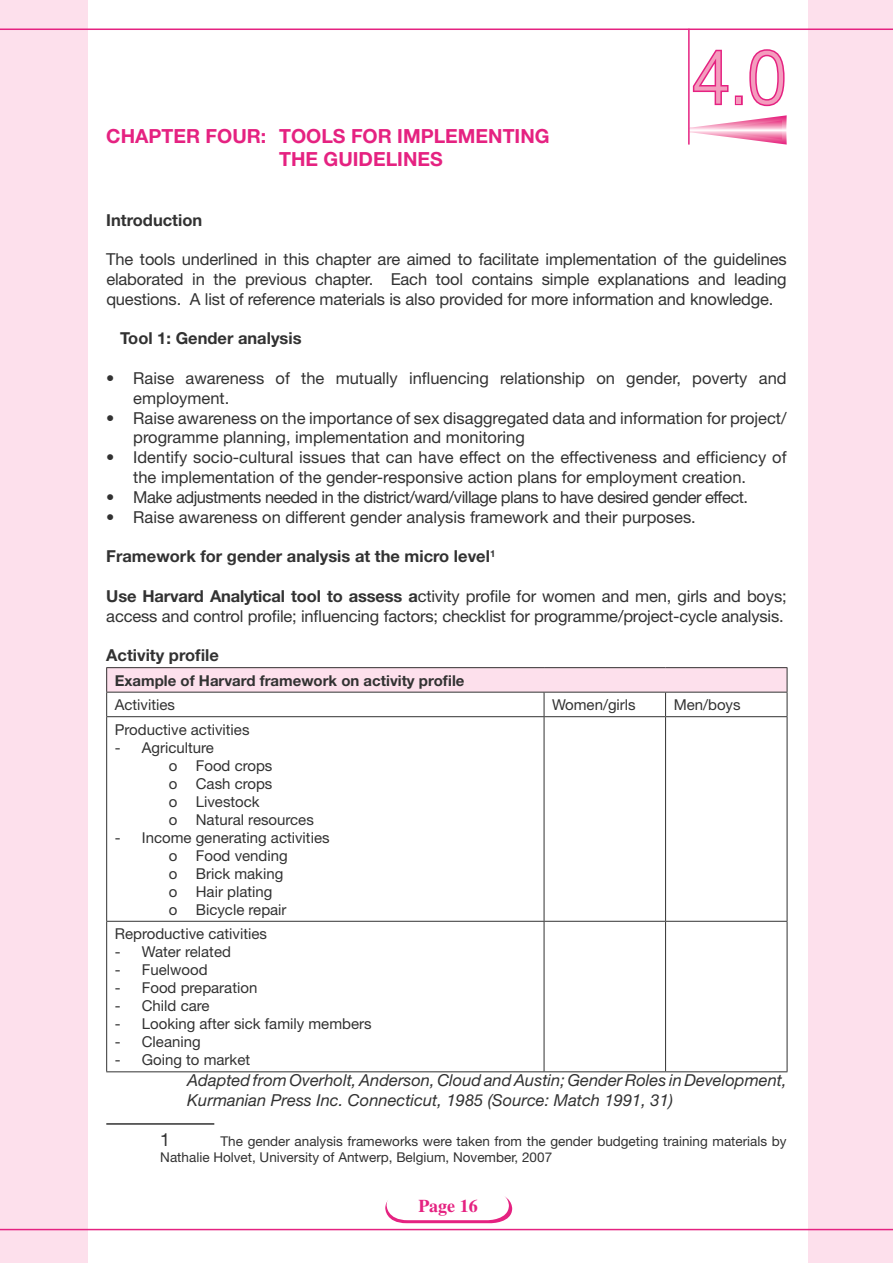
<style>
.page{position:relative;width:893px;height:1263px;background:#fff}
.page>*{position:absolute;margin:0;border:0;box-sizing:border-box;transform-origin:0 0}
.t1{font:300 75px "Helvetica";color:#f49cbe;scale:.9 1}
.t2{font:700 19.5px/23.4px "Helvetica Neue";color:#e52281}
.t3{font:700 18px "Times";color:#e52281}
.t4{font:16.5px/19.8px "Helvetica Neue";color:#323232}
.t5{font:italic 16.5px/19.8px "Helvetica Neue";color:#323232}
.t6{font:700 16.5px "Helvetica Neue";color:#323232}
.t7{font:16.5px "Helvetica Neue";letter-spacing:-.03em;color:#323232}
.t8{font:15px/18px "Helvetica Neue";color:#323232}
.t9{font:700 15px "Helvetica Neue";color:#323232}
.t10{font:13.5px/16.2px "Helvetica Neue";color:#323232}
.s1{font-weight:700}
</style>
<div class="page">
<div style="left:808px;top:0;width:85px;height:1263px;background:#fde0ec"></div>
<div style="left:0;top:0;width:88px;height:1263px;background:#fde0ec"></div>
<hr style="left:0;top:29px;width:893px;height:1px;background:#e52281">
<hr style="left:0;top:1229px;width:893px;height:1px;background:#e52281">
<svg style="left:385px;top:1196px;width:127px;height:27px"></svg>
<div style="left:107px;top:668px;width:680px;height:24px;background:#fde0ec"></div>
<hr style="left:106px;top:667px;width:438px;height:1px;background:#323232">
<hr style="left:544px;top:667px;width:122px;height:1px;background:#323232">
<hr style="left:666px;top:667px;width:121px;height:1px;background:#323232">
<hr style="left:106px;top:692px;width:438px;height:1px;background:#323232">
<svg style="left:106px;top:668px;width:1px;height:48px"></svg>
<hr style="left:544px;top:692px;width:122px;height:1px;background:#323232">
<svg style="left:544px;top:692px;width:1px;height:24px"></svg>
<hr style="left:666px;top:692px;width:121px;height:1px;background:#323232">
<svg style="left:665px;top:692px;width:1px;height:24px"></svg>
<svg style="left:787px;top:668px;width:1px;height:48px"></svg>
<hr style="left:106px;top:716px;width:438px;height:1px;background:#323232">
<hr style="left:106px;top:717px;width:1px;height:204px;background:#323232">
<hr style="left:544px;top:716px;width:122px;height:1px;background:#323232">
<hr style="left:544px;top:717px;width:1px;height:204px;background:#323232">
<hr style="left:666px;top:716px;width:121px;height:1px;background:#323232">
<hr style="left:665px;top:717px;width:1px;height:204px;background:#323232">
<hr style="left:787px;top:717px;width:1px;height:204px;background:#323232">
<hr style="left:106px;top:921px;width:438px;height:1px;background:#323232">
<hr style="left:106px;top:922px;width:1px;height:149px;background:#323232">
<hr style="left:544px;top:921px;width:122px;height:1px;background:#323232">
<hr style="left:544px;top:922px;width:1px;height:149px;background:#323232">
<hr style="left:666px;top:921px;width:121px;height:1px;background:#323232">
<hr style="left:665px;top:922px;width:1px;height:149px;background:#323232">
<hr style="left:787px;top:922px;width:1px;height:149px;background:#323232">
<hr style="left:106px;top:1071px;width:438px;height:1px;background:#323232">
<hr style="left:544px;top:1071px;width:122px;height:1px;background:#323232">
<hr style="left:666px;top:1071px;width:121px;height:1px;background:#323232">
<hr style="left:106px;top:1123px;width:108px;height:2px;background:#323232">
<svg style="left:690px;top:49px;width:97px;height:96px"></svg>
<hr style="left:688px;top:29px;width:2px;height:116px;background:#e52281">
<p class="t2" style="left:279px;top:124px;width:272px;text-indent:-173px">CHAPTER FOUR: TOOLS FOR IMPLEMENTING<br>THE GUIDELINES</p>
<h1 class="t1" style="left:692px;top:30px;width:106px">4.0</h1>
<p class="t6" style="left:106px;top:210px;width:97px">Introduction</p>
<p class="t4" style="left:106px;top:249px;width:682px;text-align:justify">The tools underlined in this chapter are aimed to facilitate implementation of the guidelines elaborated in the previous chapter. Each tool contains simple explanations and leading questions. A list of reference materials is also provided for more information and knowledge.</p>
<p class="t6" style="left:120px;top:328px;width:183px">Tool 1: Gender analysis</p>
<p class="t4" style="left:133px;top:368px;width:655px;text-indent:-27px">• Raise awareness of the mutually influencing relationship on gender, poverty and employment.</p>
<p class="t4" style="left:133px;top:408px;width:655px;text-indent:-27px">• Raise awareness on the importance of sex disaggregated data and information for project/ programme planning, implementation and monitoring</p>
<p class="t4" style="left:133px;top:447px;width:655px;text-indent:-27px">• Identify socio-cultural issues that can have effect on the effectiveness and efficiency of the implementation of the gender-responsive action plans for employment creation.</p>
<p class="t7" style="left:106px;top:487px;width:643px">• Make adjustments needed in the district/ward/village plans to have desired gender effect.</p>
<p class="t4" style="left:106px;top:507px;width:591px">• Raise awareness on different gender analysis framework and their purposes.</p>
<p class="t6" style="left:106px;top:546px;width:385px">Framework for gender analysis at the micro level</p>
<p class="t4" style="left:106px;top:586px;width:682px"><span class="s1">Use Harvard Analytical tool to assess a</span>ctivity profile for women and men, girls and boys; access and control profile; influencing factors; checklist for programme/project-cycle analysis.</p>
<p class="t6" style="left:106px;top:645px;width:114px">Activity profile</p>
<p class="t9" style="left:115px;top:671px;width:351px">Example of Harvard framework on activity profile</p>
<p class="t8" style="left:115px;top:696px;width:62px">Activities</p>
<p class="t8" style="left:552px;top:696px;width:85px">Women/girls</p>
<p class="t8" style="left:674px;top:696px;width:68px">Men/boys</p>
<p class="t8" style="left:115px;top:720px;width:136px">Productive activities</p>
<p class="t8" style="left:169px;top:738px;width:147px;text-indent:-54px">- Agriculture<br>o Food crops<br>o Cash crops<br>o Livestock<br>o Natural resources</p>
<p class="t8" style="left:169px;top:828px;width:162px;text-indent:-54px">- Income generating activities o Food vending<br>o Brick making<br>o Hair plating<br>o Bicycle repair</p>
<p class="t8" style="left:115px;top:925px;width:154px">Reproductive cativities</p>
<p class="t8" style="left:115px;top:943px;width:118px">- Water related</p>
<p class="t8" style="left:115px;top:961px;width:94px">- Fuelwood</p>
<p class="t8" style="left:115px;top:979px;width:144px">- Food preparation</p>
<p class="t8" style="left:115px;top:997px;width:96px">- Child care</p>
<p class="t8" style="left:115px;top:1015px;width:258px">- Looking after sick family members</p>
<p class="t8" style="left:115px;top:1033px;width:87px">- Cleaning</p>
<p class="t8" style="left:115px;top:1051px;width:137px">- Going to market</p>
<p class="t5" style="left:187px;top:1070px;width:601px">Adapted from Overholt, Anderson, Cloud and Austin; Gender Roles in Development,<br>Kurmanian Press Inc. Connecticut, 1985 (Source: Match 1991, 31)</p>
<p class="t10" style="left:160px;top:1132px;width:628px;text-indent:60px">The gender analysis frameworks were taken from the gender budgeting training materials by<br>Nathalie Holvet, University of Antwerp, Belgium, November, 2007</p>
<p class="t3" style="left:418px;top:1195px;width:51px">Page 16</p>
</div>
